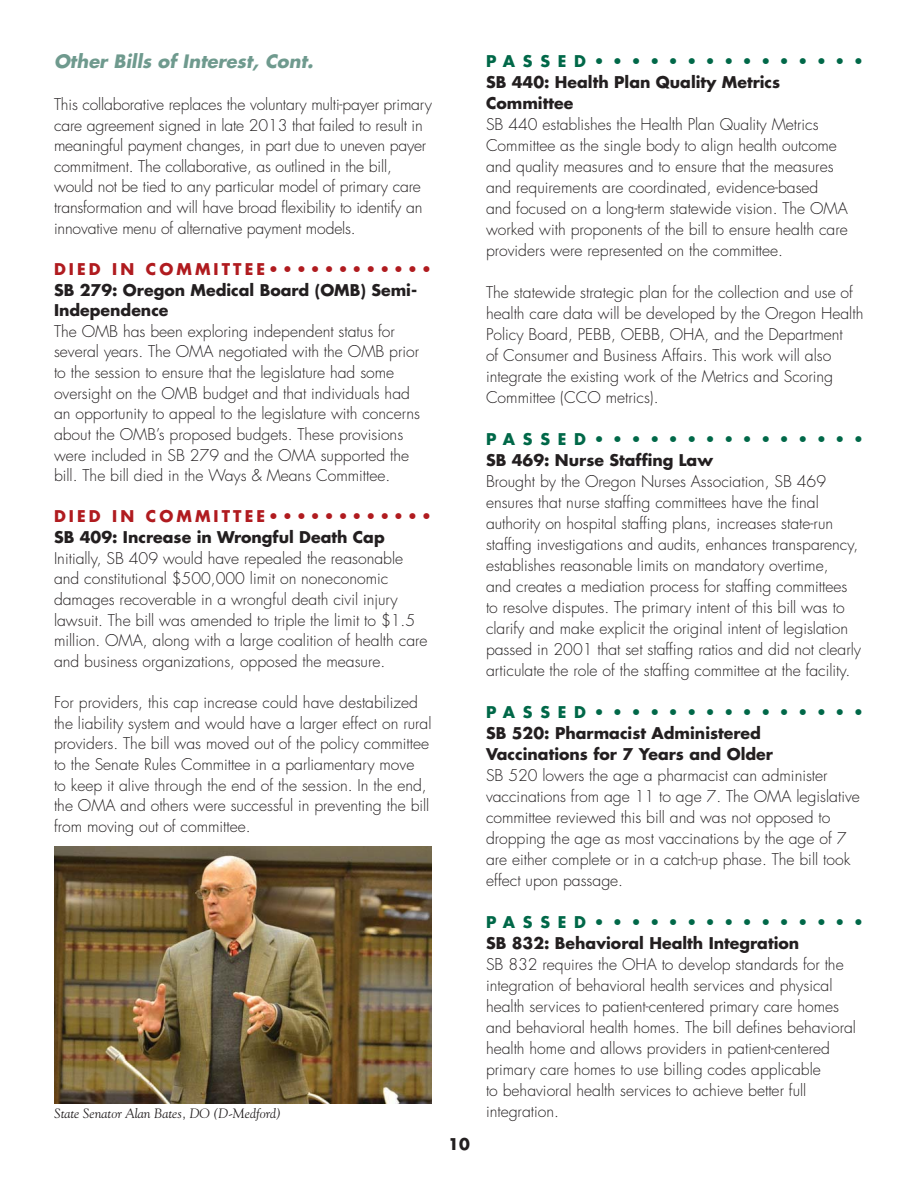
<style>
.page{position:relative;width:918px;height:1188px;background:#fff}
.page>*{position:absolute;margin:0;border:0;box-sizing:border-box;transform-origin:0 0}
.t1{font:italic 700 18px "Futura";color:#6f9a8e}
.t2{font:300 15.75px/21px "Futura";color:#231f20}
.t3{font:700 15.75px/21px "Futura";color:#231f20}
.t4{font:700 15.75px "Futura";letter-spacing:.49em;color:#006848}
.t5{font:700 15.75px "Futura";letter-spacing:.195em;color:#b01b1f}
.t6{font:italic 13.5px "Goudy";color:#231f20}
</style>
<div class="page">
<img style="left:54px;top:847px;width:378px;height:256px">
<p class="t1" style="left:54px;top:53px;width:261px">Other Bills of Interest, Cont.</p>
<p class="t2" style="left:54px;top:95px;width:380px;line-height:20.5px">This collaborative replaces the voluntary multi-payer primary care agreement signed in late 2013 that failed to result in meaningful payment changes, in part due to uneven payer commitment. The collaborative, as outlined in the bill, would not be tied to any particular model of primary care transformation and will have broad flexibility to identify an innovative menu of alternative payment models.</p>
<p class="t5" style="left:54px;top:262px;width:379px">DIED IN COMMITTEE••••••••••••</p>
<p class="t3" style="left:54px;top:281px;width:365px;line-height:20.5px">SB 279: Oregon Medical Board (OMB) Semi-<br>Independence</p>
<p class="t2" style="left:54px;top:322px;width:367px;line-height:20.5px">The OMB has been exploring independent status for several years. The OMA negotiated with the OMB prior to the session to ensure that the legislature had some oversight on the OMB budget and that individuals had an opportunity to appeal to the legislature with concerns about the OMB’s proposed budgets. These provisions were included in SB 279 and the OMA supported the bill. The bill died in the Ways &amp; Means Committee.</p>
<p class="t5" style="left:54px;top:509px;width:379px">DIED IN COMMITTEE••••••••••••</p>
<p class="t3" style="left:54px;top:528px;width:332px">SB 409: Increase in Wrongful Death Cap</p>
<p class="t2" style="left:54px;top:549px;width:375px;line-height:20.5px">Initially, SB 409 would have repealed the reasonable and constitutional $500,000 limit on noneconomic damages recoverable in a wrongful death civil injury lawsuit. The bill was amended to triple the limit to $1.5 million. OMA, along with a large coalition of health care and business organizations, opposed the measure.</p>
<p class="t2" style="left:54px;top:693px;width:379px">For providers, this cap increase could have destabilized the liability system and would have a larger effect on rural providers. The bill was moved out of the policy committee to the Senate Rules Committee in a parliamentary move<br>to keep it alive through the end of the session. In the end, the OMA and others were successful in preventing the bill from moving out of committee.</p>
<p class="t4" style="left:486px;top:53px;width:379px">PASSED•••••••••••••••</p>
<p class="t3" style="left:486px;top:73px;width:296px">SB 440: Health Plan Quality Metrics<br>Committee</p>
<p class="t2" style="left:486px;top:115px;width:363px">SB 440 establishes the Health Plan Quality Metrics Committee as the single body to align health outcome and quality measures and to ensure that the measures and requirements are coordinated, evidence-based<br>and focused on a long-term statewide vision. The OMA worked with proponents of the bill to ensure health care providers were represented on the committee.</p>
<p class="t2" style="left:486px;top:283px;width:379px">The statewide strategic plan for the collection and use of health care data will be developed by the Oregon Health Policy Board, PEBB, OEBB, OHA, and the Department<br>of Consumer and Business Affairs. This work will also integrate the existing work of the Metrics and Scoring Committee (CCO metrics).</p>
<p class="t4" style="left:486px;top:431px;width:379px">PASSED•••••••••••••••</p>
<p class="t3" style="left:486px;top:451px;width:229px">SB 469: Nurse Staffing Law</p>
<p class="t2" style="left:486px;top:472px;width:377px">Brought by the Oregon Nurses Association, SB 469 ensures that nurse staffing committees have the final authority on hospital staffing plans, increases state-run staffing investigations and audits, enhances transparency, establishes reasonable limits on mandatory overtime,<br>and creates a mediation process for staffing committees to resolve disputes. The primary intent of this bill was to clarify and make explicit the original intent of legislation passed in 2001 that set staffing ratios and did not clearly articulate the role of the staffing committee at the facility.</p>
<p class="t4" style="left:486px;top:704px;width:379px">PASSED•••••••••••••••</p>
<p class="t3" style="left:486px;top:724px;width:288px">SB 520: Pharmacist Administered<br>Vaccinations for 7 Years and Older</p>
<p class="t2" style="left:486px;top:766px;width:375px">SB 520 lowers the age a pharmacist can administer vaccinations from age 11 to age 7. The OMA legislative committee reviewed this bill and was not opposed to dropping the age as most vaccinations by the age of 7 are either complete or in a catch-up phase. The bill took effect upon passage.</p>
<p class="t4" style="left:486px;top:914px;width:379px">PASSED•••••••••••••••</p>
<p class="t3" style="left:486px;top:934px;width:315px">SB 832: Behavioral Health Integration</p>
<p class="t2" style="left:486px;top:955px;width:372px">SB 832 requires the OHA to develop standards for the integration of behavioral health services and physical health services to patient-centered primary care homes and behavioral health homes. The bill defines behavioral health home and allows providers in patient-centered primary care homes to use billing codes applicable<br>to behavioral health services to achieve better full</p>
<p class="t6" style="left:54px;top:1108px;width:229px">State Senator Alan Bates, DO (D-Medford)</p>
<p class="t2" style="left:486px;top:1102px;width:75px">integration.</p>
<p class="t3" style="left:448px;top:1135px;width:23px">10</p>
</div>
